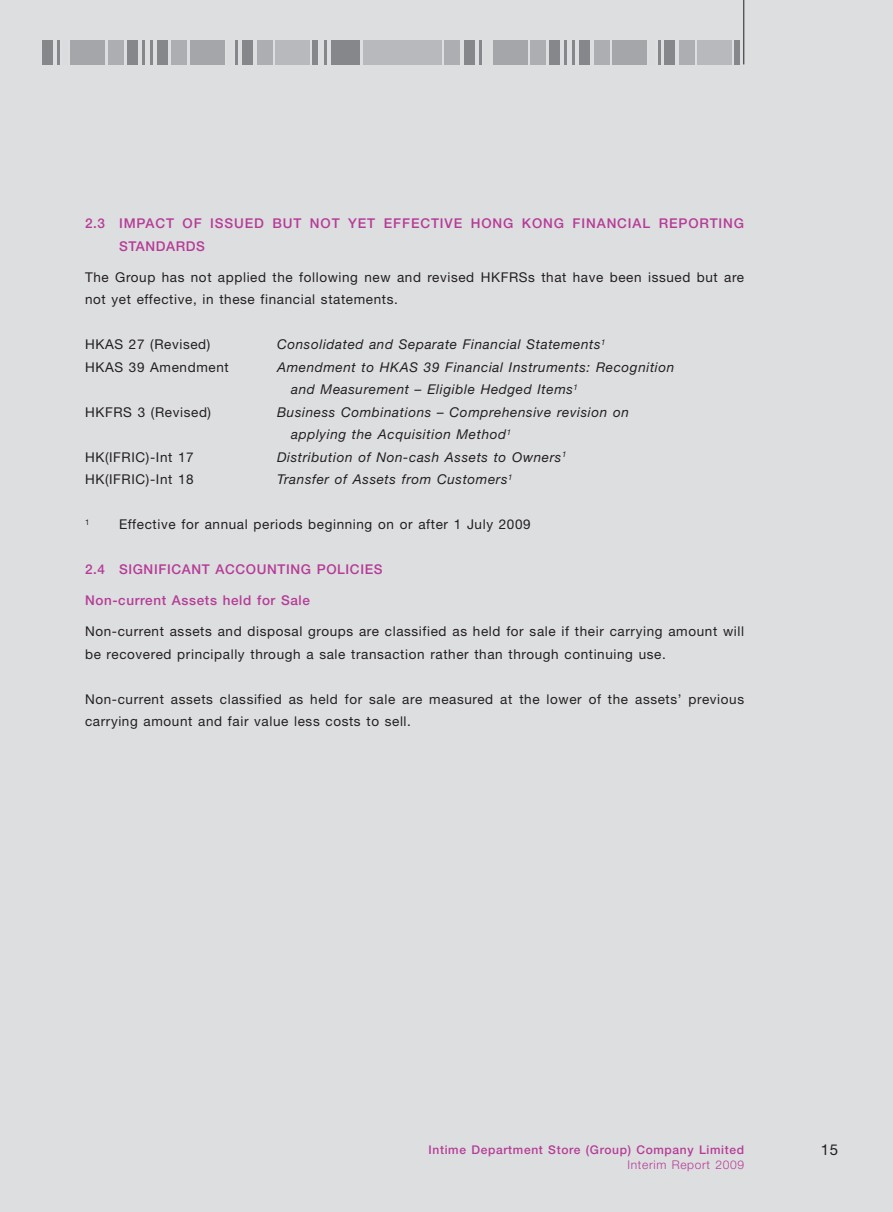
<style>
.page{position:relative;width:893px;height:1212px;background:#dddee0}
.page>*{position:absolute;margin:0;border:0;box-sizing:border-box;transform-origin:0 0}
.t1{font:15px "Helvetica Neue LT Std";color:#231f20}
.t2{font:13.5px/22.5px "Helvetica Neue LT Std";letter-spacing:.045em;color:#231f20}
.t3{font:italic 13.5px/22.5px "Helvetica Neue LT Std";letter-spacing:.045em;color:#231f20}
.t4{font:500 13.5px/22.5px "Helvetica Neue LT Std";letter-spacing:.065em;color:#b53c97}
.t5{font:500 13.5px "Helvetica Neue LT Std";letter-spacing:.045em;color:#b53c97}
.t6{font:500 12px "Helvetica Neue LT Std";letter-spacing:.055em;color:#b53c97}
.t7{font:300 12px "Helvetica Neue LT Std";letter-spacing:.055em;color:#b53c97}
.t8{font:7.8px "Helvetica Neue LT Std";color:#231f20}
</style>
<div class="page">
<hr style="left:743px;top:0;width:1px;height:64px;background:#231f20">
<div style="left:735px;top:40px;width:5px;height:24px;background:#85878a"></div>
<div style="left:697px;top:40px;width:35px;height:24px;background:#b8b9bc"></div>
<div style="left:679px;top:40px;width:16px;height:24px;background:#adaeb2"></div>
<div style="left:664px;top:40px;width:11px;height:24px;background:#85878a"></div>
<hr style="left:658px;top:40px;width:2px;height:24px;background:#85878a">
<div style="left:612px;top:40px;width:34px;height:24px;background:#a4a6a9"></div>
<div style="left:594px;top:40px;width:15px;height:24px;background:#adaeb2"></div>
<div style="left:579px;top:40px;width:11px;height:24px;background:#85878a"></div>
<hr style="left:573px;top:40px;width:2px;height:24px;background:#85878a">
<div style="left:331px;top:40px;width:29px;height:24px;background:#85878a"></div>
<div style="left:363px;top:40px;width:79px;height:24px;background:#b8b9bc"></div>
<div style="left:445px;top:40px;width:15px;height:24px;background:#adaeb2"></div>
<div style="left:464px;top:40px;width:11px;height:24px;background:#85878a"></div>
<hr style="left:479px;top:40px;width:2px;height:24px;background:#85878a">
<div style="left:493px;top:40px;width:34px;height:24px;background:#a4a6a9"></div>
<div style="left:530px;top:40px;width:15px;height:24px;background:#adaeb2"></div>
<div style="left:550px;top:40px;width:10px;height:24px;background:#85878a"></div>
<hr style="left:564px;top:40px;width:2px;height:24px;background:#85878a">
<hr style="left:324px;top:40px;width:2px;height:24px;background:#85878a">
<div style="left:312px;top:40px;width:6px;height:24px;background:#85878a"></div>
<div style="left:275px;top:40px;width:34px;height:24px;background:#b8b9bc"></div>
<div style="left:257px;top:40px;width:15px;height:24px;background:#adaeb2"></div>
<div style="left:242px;top:40px;width:11px;height:24px;background:#85878a"></div>
<hr style="left:236px;top:40px;width:2px;height:24px;background:#85878a">
<div style="left:190px;top:40px;width:34px;height:24px;background:#a4a6a9"></div>
<div style="left:172px;top:40px;width:15px;height:24px;background:#adaeb2"></div>
<div style="left:157px;top:40px;width:11px;height:24px;background:#85878a"></div>
<hr style="left:151px;top:40px;width:2px;height:24px;background:#85878a">
<div style="left:42px;top:40px;width:11px;height:24px;background:#85878a"></div>
<hr style="left:57px;top:40px;width:2px;height:24px;background:#85878a">
<div style="left:71px;top:40px;width:34px;height:24px;background:#a4a6a9"></div>
<div style="left:108px;top:40px;width:15px;height:24px;background:#adaeb2"></div>
<div style="left:127px;top:40px;width:11px;height:24px;background:#85878a"></div>
<hr style="left:142px;top:40px;width:2px;height:24px;background:#85878a">
<p class="t4" style="left:119px;top:212px;width:627px;text-indent:-34px">2.3 IMPACT OF ISSUED BUT NOT YET EFFECTIVE HONG KONG FINANCIAL REPORTING<br>STANDARDS</p>
<p class="t2" style="left:85px;top:267px;width:661px">The Group has not applied the following new and revised HKFRSs that have been issued but are not yet effective, in these financial statements.</p>
<p class="t2" style="left:85px;top:334px;width:127px">HKAS 27 (Revised)</p>
<p class="t3" style="left:277px;top:334px;width:330px">Consolidated and Separate Financial Statements<sup>1</sup></p>
<p class="t2" style="left:85px;top:357px;width:145px">HKAS 39 Amendment</p>
<p class="t3" style="left:291px;top:357px;width:385px;text-indent:-14px">Amendment to HKAS 39 Financial Instruments: Recognition and Measurement – Eligible Hedged Items<sup>1</sup></p>
<p class="t2" style="left:85px;top:402px;width:128px">HKFRS 3 (Revised)</p>
<p class="t3" style="left:291px;top:402px;width:339px;text-indent:-14px">Business Combinations – Comprehensive revision on applying the Acquisition Method<sup>1</sup></p>
<p class="t2" style="left:85px;top:447px;width:110px">HK(IFRIC)-Int 17</p>
<p class="t3" style="left:277px;top:447px;width:291px">Distribution of Non-cash Assets to Owners<sup>1</sup></p>
<p class="t2" style="left:85px;top:469px;width:110px">HK(IFRIC)-Int 18</p>
<p class="t3" style="left:277px;top:469px;width:237px">Transfer of Assets from Customers<sup>1</sup></p>
<p class="t8" style="left:85px;top:519px;width:6px">1</p>
<p class="t2" style="left:119px;top:514px;width:413px">Effective for annual periods beginning on or after 1 July 2009</p>
<p class="t5" style="left:85px;top:562px;width:299px">2.4 SIGNIFICANT ACCOUNTING POLICIES</p>
<p class="t5" style="left:85px;top:593px;width:226px">Non-current Assets held for Sale</p>
<p class="t2" style="left:85px;top:621px;width:661px">Non-current assets and disposal groups are classified as held for sale if their carrying amount will be recovered principally through a sale transaction rather than through continuing use.</p>
<p class="t2" style="left:85px;top:689px;width:661px">Non-current assets classified as held for sale are measured at the lower of the assets’ previous carrying amount and fair value less costs to sell.</p>
<p class="t6" style="left:428px;top:1143px;width:317px">Intime Department Store (Group) Company Limited</p>
<p class="t7" style="left:627px;top:1157px;width:118px">Interim Report 2009</p>
<p class="t1" style="left:821px;top:1144px;width:19px">15</p>
</div>
